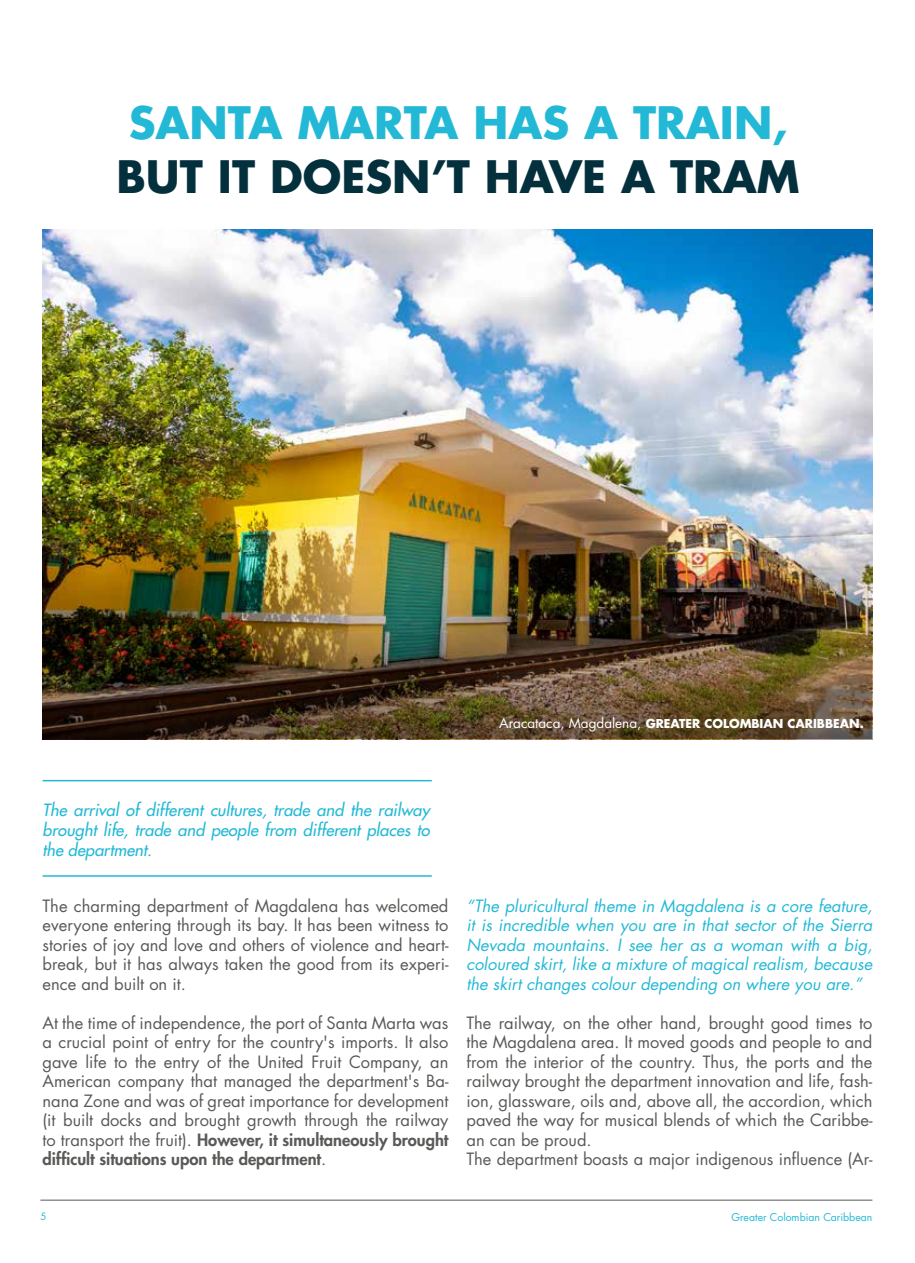
<style>
.page{position:relative;width:915px;height:1263px;background:#fff}
.page>*{position:absolute;margin:0;border:0;box-sizing:border-box;transform-origin:0 0}
.t1{font:700 43.5px "Futura Std";color:#03303c}
.t2{font:700 43.5px "Futura Std";color:#23b9d6}
.t3{font:16.5px/19.5px "Futura Std";color:#595957;text-align:justify}
.t4{font:italic 16.5px/19.5px "Futura Std";color:#23b9d6;text-align:justify}
.t5{font:italic 500 16.5px/19.8px "Futura Std";color:#23b9d6;text-align:justify}
.t6{font:700 12px "Futura Std";color:#fff}
.t7{font:10.5px "Futura Std";color:#23b9d6}
.t8{font:9.75px "Futura Std";color:#23b9d6}
.s1{font-weight:400;font-size:13.5px}
.s2{font-weight:800}
</style>
<div class="page">
<hr style="left:40px;top:1200px;width:832px;height:1px;background:#595957">
<img style="left:43px;top:230px;width:829px;height:277px">
<img style="left:43px;top:507px;width:829px;height:232px">
<hr style="left:43px;top:780px;width:388px;height:1px;background:#23b9d6">
<hr style="left:43px;top:875px;width:388px;height:2px;background:#23b9d6">
<h1 class="t2" style="left:129px;top:94px;width:659px">SANTA MARTA HAS A TRAIN,</h1>
<h1 class="t1" style="left:116px;top:148px;width:684px">BUT IT DOESN’T HAVE A TRAM</h1>
<p class="t6" style="left:499px;top:716px;width:366px"><span class="s1">Aracataca, Magdalena,</span> GREATER COLOMBIAN CARIBBEAN.</p>
<p class="t5" style="left:43px;top:800px;width:388px">The arrival of different cultures, trade and the railway brought life, trade and people from different places to the department.</p>
<p class="t3" style="left:43px;top:896px;width:407px">The charming department of Magdalena has welcomed everyone entering through its bay. It has been witness to stories of joy and love and others of violence and heart&shy;break, but it has always taken the good from its experi&shy;ence and built on it.</p>
<p class="t3" style="left:43px;top:1013px;width:407px">At the time of independence, the port of Santa Marta was a crucial point of entry for the country's imports. It also gave life to the entry of the United Fruit Company, an American company that managed the department's Ba&shy;nana Zone and was of great importance for development (it built docks and brought growth through the railway to transport the fruit). <span class="s2">However, it simultaneously brought difficult situations upon the department</span>.</p>
<p class="t4" style="left:466px;top:896px;width:407px">“The pluricultural theme in Magdalena is a core feature, it is incredible when you are in that sector of the Sierra Nevada mountains. I see her as a woman with a big, coloured skirt, like a mixture of magical realism, because the skirt changes colour depending on where you are.”</p>
<p class="t3" style="left:466px;top:1013px;width:407px;text-align:left">The railway, on the other hand, brought good times to the Magdalena area. It moved goods and people to and from the interior of the country. Thus, the ports and the railway brought the department innovation and life, fash&shy;ion, glassware, oils and, above all, the accordion, which paved the way for musical blends of which the Caribbe&shy;an can be proud.<br>The department boasts a major indigenous influence (Ar-</p>
<p class="t8" style="left:40px;top:1210px;width:8px">5</p>
<p class="t7" style="left:731px;top:1211px;width:142px">Greater Colombian Caribbean</p>
</div>
